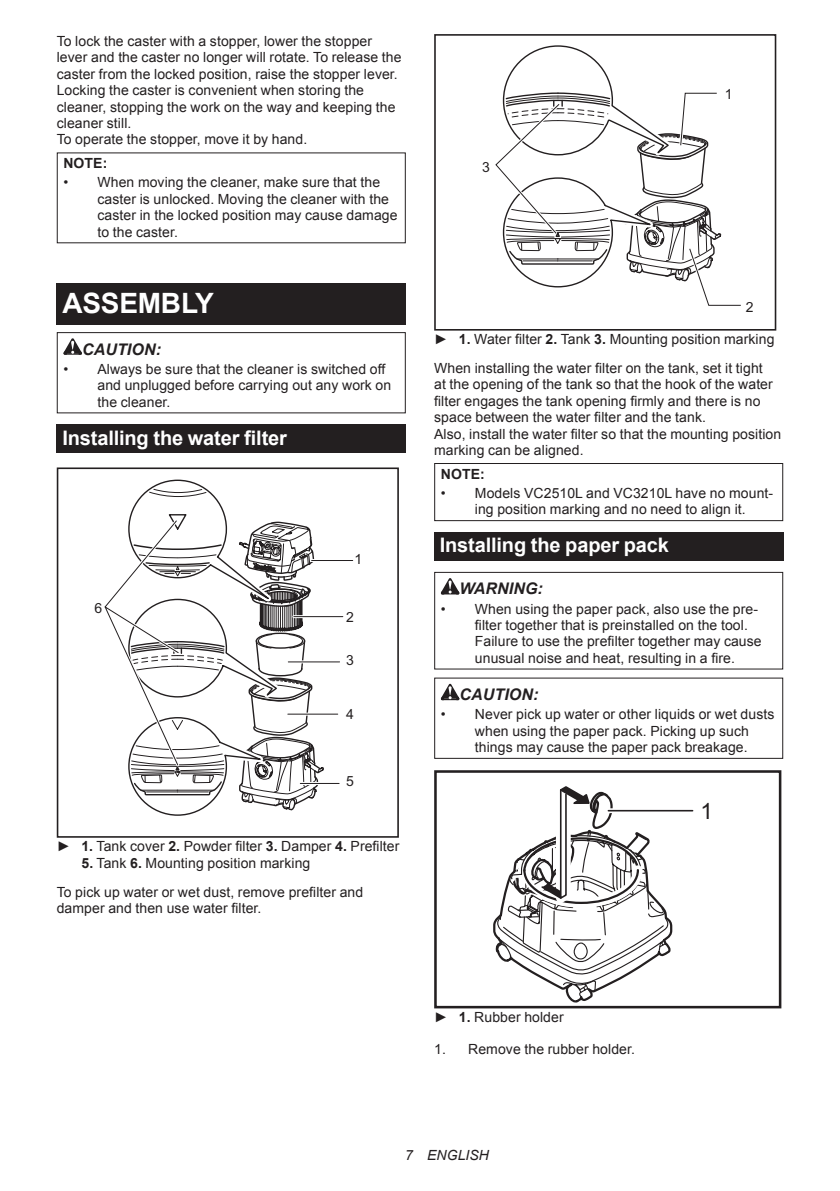
<style>
.page{position:relative;width:840px;height:1191px;background:#fff}
.page>*{position:absolute;margin:0;border:0;box-sizing:border-box;transform-origin:0 0}
.t1{font:700 28px "Arial";letter-spacing:-.01em;color:#fff}
.t2{font:22.4px "Arial";color:#231f20}
.t3{font:700 20px "Arial";letter-spacing:-.01em;color:#fff}
.t4{font:italic 700 16px "Arial";letter-spacing:.005em;color:#231f20}
.t5{font:14px/16.4px "Arial";letter-spacing:.005em;color:#231f20}
.t6{font:700 14px "Arial";letter-spacing:.005em;color:#231f20}
.t7{font:italic 14px "Arial";letter-spacing:.005em;color:#231f20}
.s1{font-weight:700}
</style>
<div class="page">
<div style="left:57px;top:283px;width:348px;height:41px;background:#231f20"></div>
<svg style="left:63px;top:338px;width:19px;height:17px"></svg>
<div style="left:57px;top:332px;width:348px;height:81px;border:1px solid #231f20"></div>
<div style="left:57px;top:425px;width:348px;height:28px;background:#231f20"></div>
<svg style="left:129px;top:479px;width:189px;height:337px"></svg>
<div style="left:57px;top:467px;width:341px;height:370px;border:2px solid #231f20"></div>
<svg style="left:104px;top:519px;width:249px;height:265px"></svg>
<svg style="left:504px;top:45px;width:108px;height:45px"></svg>
<div style="left:434px;top:34px;width:341px;height:296px;border:2px solid #231f20"></div>
<svg style="left:495px;top:92px;width:246px;height:214px"></svg>
<div style="left:434px;top:463px;width:348px;height:58px;border:1px solid #231f20"></div>
<div style="left:434px;top:532px;width:348px;height:29px;background:#231f20"></div>
<svg style="left:440px;top:578px;width:19px;height:16px"></svg>
<div style="left:434px;top:572px;width:348px;height:97px;border:1px solid #231f20"></div>
<svg style="left:440px;top:684px;width:19px;height:16px"></svg>
<div style="left:434px;top:677px;width:348px;height:82px;border:1px solid #231f20"></div>
<svg style="left:493px;top:786px;width:180px;height:217px"></svg>
<div style="left:434px;top:770px;width:347px;height:238px;border:3px solid #231f20"></div>
<svg style="left:608px;top:808px;width:84px;height:5px"></svg>
<hr style="left:608px;top:810px;width:84px;height:1px;background:#231f20">
<p class="t5" style="left:57px;top:33px;width:346px">To lock the caster with a stopper, lower the stopper lever and the caster no longer will rotate. To release the caster from the locked position, raise the stopper lever.<br>Locking the caster is convenient when storing the cleaner, stopping the work on the way and keeping the cleaner still.<br>To operate the stopper, move it by hand.</p>
<p class="t6" style="left:63px;top:154px;width:45px">NOTE:</p>
<p class="t5" style="left:97px;top:174px;width:301px;text-indent:-34px">• When moving the cleaner, make sure that the caster is unlocked. Moving the cleaner with the caster in the locked position may cause damage to the caster.</p>
<h1 class="t1" style="left:62px;top:284px;width:153px">ASSEMBLY</h1>
<p class="t4" style="left:82px;top:338px;width:80px">CAUTION:</p>
<p class="t5" style="left:97px;top:361px;width:295px;text-indent:-34px">• Always be sure that the cleaner is switched off and unplugged before carrying out any work on the cleaner.</p>
<h3 class="t3" style="left:62px;top:424px;width:226px">Installing the water filter</h3>
<p class="t5" style="left:94px;top:600px;width:9px">6</p>
<p class="t5" style="left:354px;top:551px;width:9px">1</p>
<p class="t5" style="left:346px;top:609px;width:9px">2</p>
<p class="t5" style="left:346px;top:652px;width:9px">3</p>
<p class="t5" style="left:346px;top:706px;width:9px">4</p>
<p class="t5" style="left:346px;top:773px;width:9px">5</p>
<p class="t5" style="left:57px;top:838px;width:344px">► <span class="s1">1.</span> Tank cover <span class="s1">2.</span> Powder filter <span class="s1">3.</span> Damper <span class="s1">4.</span> Prefilter</p>
<p class="t5" style="left:57px;top:848px;width:308px;line-height:28.8px;text-indent:25px"><span class="s1">5.</span> Tank <span class="s1">6.</span> Mounting position marking<br>To pick up water or wet dust, remove prefilter and</p>
<p class="t5" style="left:57px;top:900px;width:206px">damper and then use water filter.</p>
<p class="t5" style="left:481px;top:159px;width:9px">3</p>
<p class="t5" style="left:724px;top:86px;width:9px">1</p>
<p class="t5" style="left:745px;top:299px;width:9px">2</p>
<p class="t5" style="left:434px;top:325px;width:341px;line-height:28.8px">► <span class="s1">1.</span> Water filter <span class="s1">2.</span> Tank <span class="s1">3.</span> Mounting position marking<br>When installing the water filter on the tank, set it tight</p>
<p class="t5" style="left:434px;top:376px;width:348px">at the opening of the tank so that the hook of the water filter engages the tank opening firmly and there is no space between the water filter and the tank.<br>Also, install the water filter so that the mounting position marking can be aligned.</p>
<p class="t6" style="left:440px;top:464px;width:45px">NOTE:</p>
<p class="t5" style="left:440px;top:485px;width:333px;text-align:center">• Models VC2510L and VC3210L have no mount&shy;ing position marking and no need to align it.</p>
<h3 class="t3" style="left:439px;top:532px;width:230px">Installing the paper pack</h3>
<p class="t4" style="left:459px;top:578px;width:85px">WARNING:</p>
<p class="t5" style="left:474px;top:601px;width:288px;text-indent:-34px">• When using the paper pack, also use the pre&shy;filter together that is preinstalled on the tool.<br>Failure to use the prefilter together may cause unusual noise and heat, resulting in a fire.</p>
<p class="t4" style="left:459px;top:684px;width:80px">CAUTION:</p>
<p class="t5" style="left:474px;top:706px;width:301px;text-indent:-34px">• Never pick up water or other liquids or wet dusts when using the paper pack. Picking up such things may cause the paper pack breakage.</p>
<h2 class="t2" style="left:700px;top:796px;width:14px">1</h2>
<p class="t5" style="left:434px;top:1009px;width:131px">► <span class="s1">1.</span> Rubber holder</p>
<p class="t5" style="left:434px;top:1040px;width:202px">1. Remove the rubber holder.</p>
<p class="t7" style="left:405px;top:1146px;width:85px">7 ENGLISH</p>
</div>
